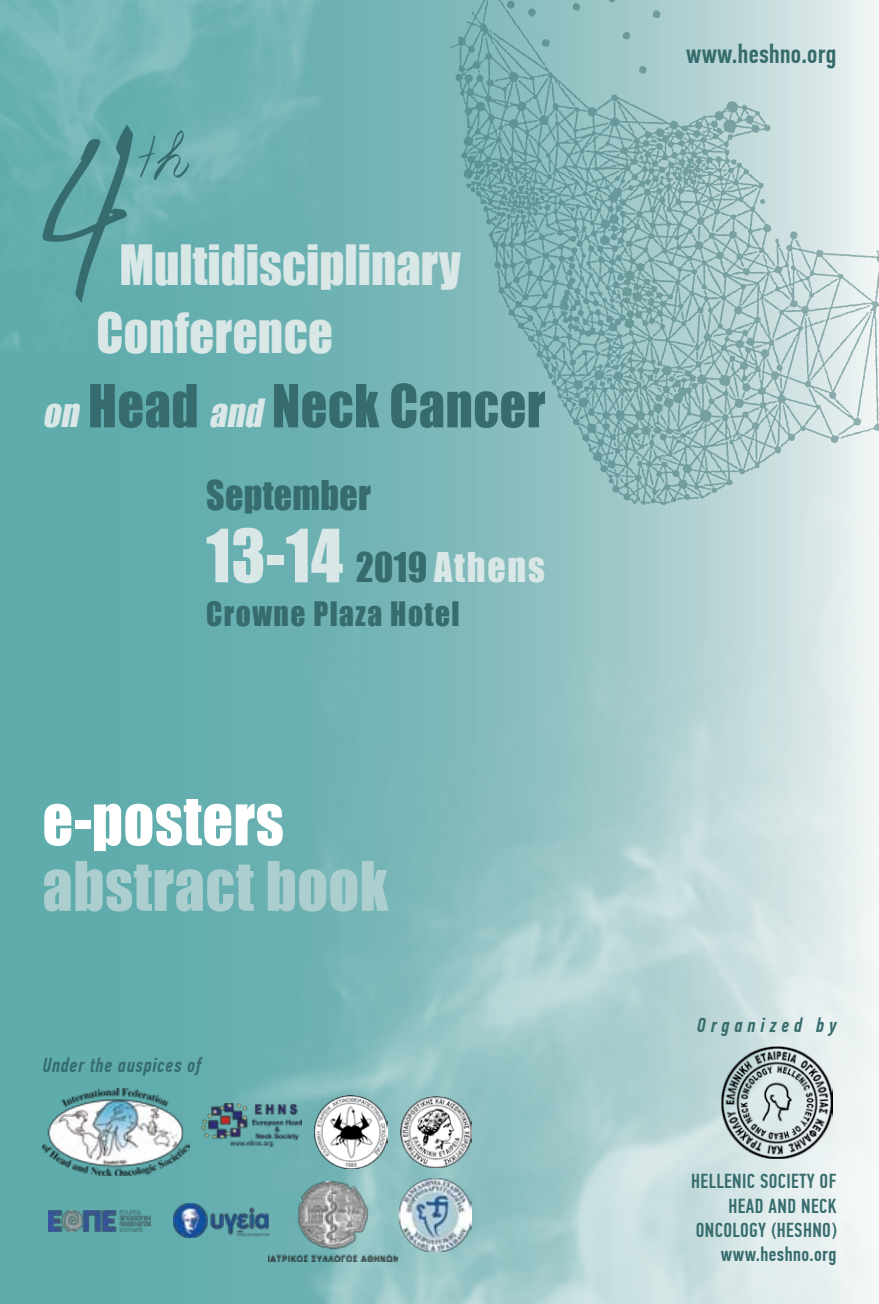
<style>
.page{position:relative;width:879px;height:1304px;background:#fff}
.page>*{position:absolute;margin:0;border:0;box-sizing:border-box;transform-origin:0 0}
.t1{font:63px "Impact";letter-spacing:.01em;color:#accecf;scale:.95 1}
.t2{font:63px "Impact";letter-spacing:.01em;color:#fff;scale:.95 1}
.t3{font:54.8px "Impact";letter-spacing:.01em;color:#366c6d;scale:.95 1}
.t4{font:51px/68.8px "Impact";color:#d9e7e7;scale:.95 1}
.t5{font:37.6px/72.6px "Impact";letter-spacing:.01em;color:#366c6d;scale:.95 1}
.t6{font:31px "Impact";letter-spacing:.05em;color:#366c6d;scale:.95 1}
.t7{font:500 27px "PF Din Text Comp Pro";letter-spacing:.01em;color:#366c6d}
.t8{font:500 20.2px/24.4px "PF Din Text Comp Pro";letter-spacing:.02em;color:#366c6d;text-align:right}
.t9{font:italic 500 20.2px "PF Din Text Comp Pro";letter-spacing:.04em;color:#366c6d}
.t10{font:italic 500 20.2px "PF Din Text Comp Pro";letter-spacing:.25em;color:#366c6d}
.s1{font-style:italic;font-size:35.8px;color:#d9e7e7}
.s2{font-size:67.8px;color:#d9e7e7}
.s3{color:#d9e7e7}
</style>
<div class="page">
<div style="left:0;top:0;width:879px;height:1304px;background:linear-gradient(to bottom,#73b4b5,#5caaab)"></div>
<img style="left:231px;top:383px;width:648px;height:921px">
<img style="left:0;top:0;width:324px;height:355px">
<svg style="left:450px;top:0;width:429px;height:505px;background:#a2c6c7"></svg>
<img style="left:202px;top:1103px;width:99px;height:43px">
<img style="left:53px;top:1088px;width:137px;height:88px">
<img style="left:49px;top:1211px;width:101px;height:21px">
<img style="left:173px;top:1204px;width:95px;height:34px">
<img style="left:268px;top:1181px;width:129px;height:80px">
<img style="left:315px;top:1096px;width:73px;height:73px">
<img style="left:400px;top:1097px;width:72px;height:70px">
<img style="left:399px;top:1179px;width:73px;height:72px">
<div style="left:0;top:47px;width:53px;height:1183px;background:#5facad"></div>
<img style="left:721px;top:1047px;width:112px;height:111px">
<svg style="left:43px;top:125px;width:90px;height:178px;background:#5da2a3"></svg>
<svg style="left:139px;top:130px;width:50px;height:50px;background:#64a6a7"></svg>
<h3 class="t4" style="left:97px;top:229px;width:385px;text-indent:23px">Multidisciplinary<br>Conference</h3>
<h2 class="t3" style="left:43px;top:363px;width:531px"><span class="s1">on</span> Head <span class="s1">and</span> Neck Cancer</h2>
<h3 class="t5" style="left:206px;top:458px;width:358px">September<br><span class="s2">13-14</span> 2019 <span class="s3">Athens</span></h3>
<h3 class="t6" style="left:206px;top:589px;width:268px">Crowne Plaza Hotel</h3>
<h1 class="t2" style="left:43px;top:772px;width:255px">e-posters</h1>
<h1 class="t1" style="left:43px;top:837px;width:365px">abstract book</h1>
<p class="t9" style="left:43px;top:1053px;width:160px">Under the auspices of</p>
<h3 class="t7" style="left:686px;top:38px;width:152px">www.heshno.org</h3>
<p class="t10" style="left:697px;top:1014px;width:141px">Organized by</p>
<p class="t8" style="left:691px;top:1170px;width:147px">HELLENIC SOCIETY OF<br>HEAD AND NECK<br>ONCOLOGY (HESHNO) www.heshno.org</p>
</div>
